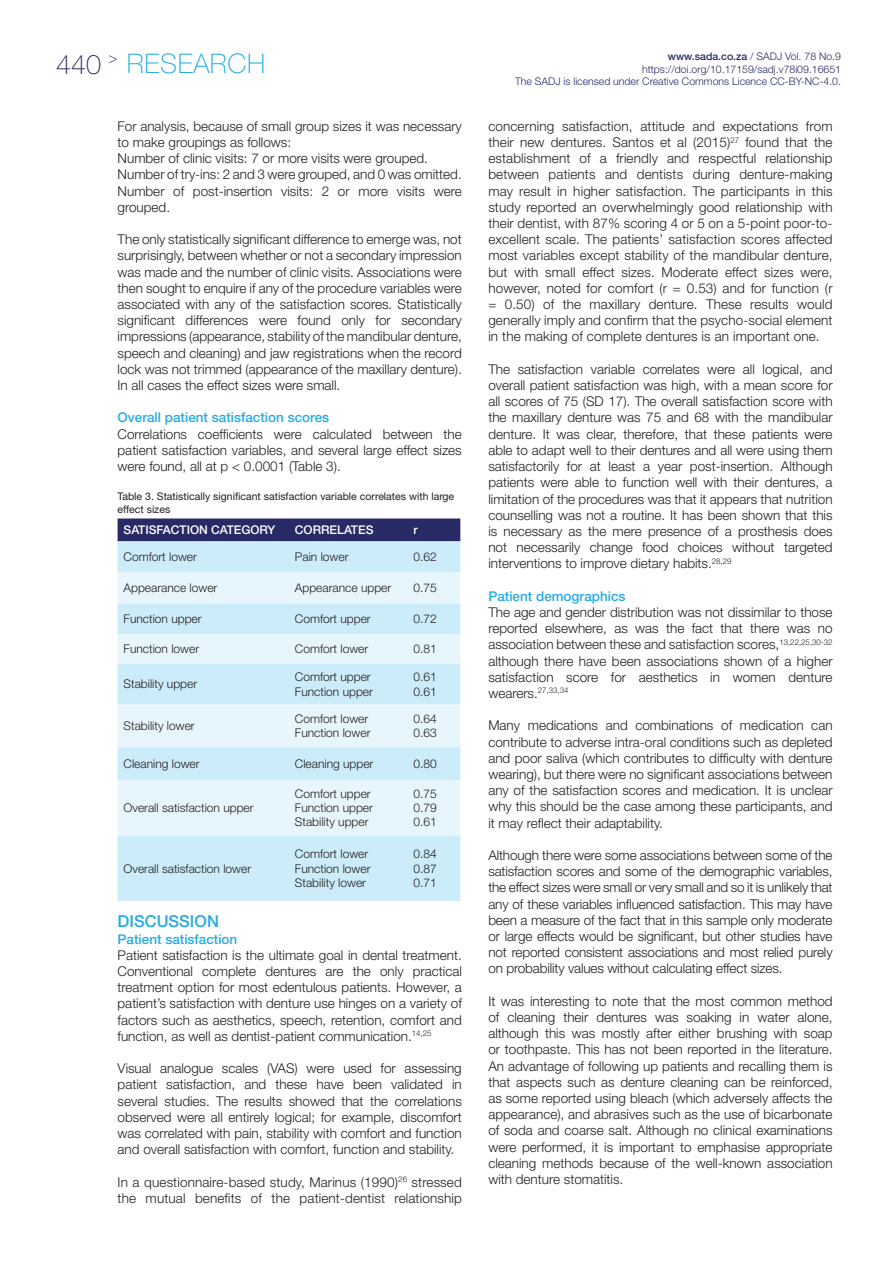
<style>
.page{position:relative;width:893px;height:1263px;background:#fff}
.page>*{position:absolute;margin:0;border:0;box-sizing:border-box;transform-origin:0 0}
.t1{font:100 27px "Helvetica Neue LT Std";letter-spacing:.02em;color:#27abe2}
.t2{font:500 16.5px "Helvetica Neue LT Std";color:#27abe2}
.t3{font:100 15px "Helvetica Neue LT Std";color:#282463}
.t4{font:300 13.5px/16.2px "Helvetica Neue LT Std";color:#231f20;text-align:justify}
.t5{font:500 13.5px "Helvetica Neue LT Std";color:#27abe2}
.t6{font:300 12px/14.4px "Helvetica Neue LT Std";color:#231f20}
.t7{font:500 12px "Helvetica Neue LT Std";color:#fff}
.t8{font:300 10.5px/12.6px "Helvetica Neue LT Std";color:#282a66;text-align:right}
.t9{font:10.5px/12.6px "Helvetica Neue LT Std";color:#231f20}
.s1{color:#282463}
.s2{font-weight:500}
</style>
<div class="page">
<div style="left:118px;top:518px;width:342px;height:23px;background:#282a66"></div>
<div style="left:118px;top:541px;width:342px;height:360px;background:#ccecf9"></div>
<svg style="left:118px;top:572px;width:342px;height:263px;fill:#e7f6fc"></svg>
<h1 class="t1" style="left:56px;top:48px;width:211px"><span class="s1">440</span> RESEARCH</h1>
<p class="t3" style="left:109px;top:50px;width:10px">&gt;</p>
<p class="t4" style="left:118px;top:118px;width:346px;text-align:left">For analysis, because of small group sizes it was necessary to make groupings as follows:<br>Number of clinic visits: 7 or more visits were grouped.<br>Number of try-ins: 2 and 3 were grouped, and 0 was omitted.<br>Number of post-insertion visits: 2 or more visits were grouped.</p>
<p class="t4" style="left:118px;top:231px;width:346px">The only statistically significant difference to emerge was, not surprisingly, between whether or not a secondary impression was made and the number of clinic visits. Associations were then sought to enquire if any of the procedure variables were associated with any of the satisfaction scores. Statistically significant differences were found only for secondary impressions (appearance, stability of the mandibular denture, speech and cleaning) and jaw registrations when the record lock was not trimmed (appearance of the maxillary denture).<br>In all cases the effect sizes were small.</p>
<p class="t5" style="left:118px;top:410px;width:213px">Overall patient satisfaction scores</p>
<p class="t4" style="left:118px;top:425px;width:346px">Correlations coefficients were calculated between the patient satisfaction variables, and several large effect sizes were found, all at p &lt; 0.0001 (Table 3).</p>
<p class="t9" style="left:118px;top:490px;width:338px">Table 3. Statistically significant satisfaction variable correlates with large effect sizes</p>
<p class="t7" style="left:124px;top:523px;width:153px">SATISFACTION CATEGORY</p>
<p class="t7" style="left:295px;top:523px;width:80px">CORRELATES</p>
<p class="t7" style="left:413px;top:523px;width:6px">r</p>
<p class="t6" style="left:124px;top:549px;width:75px">Comfort lower</p>
<p class="t6" style="left:295px;top:549px;width:55px">Pain lower</p>
<p class="t6" style="left:413px;top:549px;width:25px">0.62</p>
<p class="t6" style="left:124px;top:580px;width:95px">Appearance lower</p>
<p class="t6" style="left:295px;top:580px;width:98px">Appearance upper</p>
<p class="t6" style="left:413px;top:580px;width:25px">0.75</p>
<p class="t6" style="left:124px;top:612px;width:80px">Function upper</p>
<p class="t6" style="left:295px;top:612px;width:77px">Comfort upper</p>
<p class="t6" style="left:413px;top:612px;width:25px">0.72</p>
<p class="t6" style="left:124px;top:641px;width:77px">Function lower</p>
<p class="t6" style="left:295px;top:641px;width:75px">Comfort lower</p>
<p class="t6" style="left:413px;top:641px;width:25px">0.81</p>
<p class="t6" style="left:124px;top:676px;width:75px">Stability upper</p>
<p class="t6" style="left:295px;top:669px;width:80px">Comfort upper<br>Function upper</p>
<p class="t6" style="left:413px;top:669px;width:25px">0.61<br>0.61</p>
<p class="t6" style="left:124px;top:718px;width:73px">Stability lower</p>
<p class="t6" style="left:295px;top:711px;width:77px">Comfort lower<br>Function lower</p>
<p class="t6" style="left:413px;top:711px;width:25px">0.64<br>0.63</p>
<p class="t6" style="left:124px;top:756px;width:78px">Cleaning lower</p>
<p class="t6" style="left:295px;top:756px;width:80px">Cleaning upper</p>
<p class="t6" style="left:413px;top:756px;width:25px">0.80</p>
<p class="t6" style="left:124px;top:800px;width:132px">Overall satisfaction upper</p>
<p class="t6" style="left:295px;top:786px;width:80px">Comfort upper<br>Function upper<br>Stability upper</p>
<p class="t6" style="left:413px;top:786px;width:25px;text-align:justify">0.75<br>0.79<br>0.61</p>
<p class="t6" style="left:124px;top:861px;width:129px">Overall satisfaction lower</p>
<p class="t6" style="left:295px;top:846px;width:77px">Comfort lower<br>Function lower<br>Stability lower</p>
<p class="t6" style="left:413px;top:846px;width:25px;text-align:justify">0.84<br>0.87<br>0.71</p>
<p class="t2" style="left:118px;top:912px;width:103px">DISCUSSION</p>
<p class="t5" style="left:118px;top:931px;width:121px">Patient satisfaction</p>
<p class="t4" style="left:118px;top:947px;width:346px">Patient satisfaction is the ultimate goal in dental treatment.<br>Conventional complete dentures are the only practical treatment option for most edentulous patients. However, a patient’s satisfaction with denture use hinges on a variety of factors such as aesthetics, speech, retention, comfort and function, as well as dentist-patient communication.<sup>14,25</sup></p>
<p class="t4" style="left:118px;top:1060px;width:346px">Visual analogue scales (VAS) were used for assessing patient satisfaction, and these have been validated in several studies. The results showed that the correlations observed were all entirely logical; for example, discomfort was correlated with pain, stability with comfort and function and overall satisfaction with comfort, function and stability.</p>
<p class="t4" style="left:118px;top:1173px;width:346px">In a questionnaire-based study, Marinus (1990)<sup>26</sup> stressed the mutual benefits of the patient-dentist relationship</p>
<p class="t8" style="left:515px;top:50px;width:327px"><span class="s2">www.sada.co.za</span> / SADJ Vol. 78 No.9 https://doi.org/10.17159/sadj.v78i09.16651<br>The SADJ is licensed under Creative Commons Licence CC-BY-NC-4.0.</p>
<p class="t4" style="left:488px;top:118px;width:346px">concerning satisfaction, attitude and expectations from their new dentures. Santos et al (2015)<sup>27</sup> found that the establishment of a friendly and respectful relationship between patients and dentists during denture-making may result in higher satisfaction. The participants in this study reported an overwhelmingly good relationship with their dentist, with 87% scoring 4 or 5 on a 5-point poor-to&shy;excellent scale. The patients’ satisfaction scores affected most variables except stability of the mandibular denture, but with small effect sizes. Moderate effect sizes were, however, noted for comfort (r = 0.53) and for function (r = 0.50) of the maxillary denture. These results would generally imply and confirm that the psycho-social element in the making of complete dentures is an important one.</p>
<p class="t4" style="left:488px;top:361px;width:346px">The satisfaction variable correlates were all logical, and overall patient satisfaction was high, with a mean score for all scores of 75 (SD 17). The overall satisfaction score with the maxillary denture was 75 and 68 with the mandibular denture. It was clear, therefore, that these patients were able to adapt well to their dentures and all were using them satisfactorily for at least a year post-insertion. Although patients were able to function well with their dentures, a limitation of the procedures was that it appears that nutrition counselling was not a routine. It has been shown that this is necessary as the mere presence of a prosthesis does not necessarily change food choices without targeted interventions to improve dietary habits.<sup>28,29</sup></p>
<p class="t5" style="left:488px;top:588px;width:139px">Patient demographics</p>
<p class="t4" style="left:488px;top:604px;width:346px">The age and gender distribution was not dissimilar to those reported elsewhere, as was the fact that there was no association between these and satisfaction scores,<sup>13,22,25,30-32 </sup>although there have been associations shown of a higher satisfaction score for aesthetics in women denture wearers.<sup>27,33,34</sup></p>
<p class="t4" style="left:488px;top:717px;width:346px">Many medications and combinations of medication can contribute to adverse intra-oral conditions such as depleted and poor saliva (which contributes to difficulty with denture wearing), but there were no significant associations between any of the satisfaction scores and medication. It is unclear why this should be the case among these participants, and it may reflect their adaptability.</p>
<p class="t4" style="left:488px;top:847px;width:346px">Although there were some associations between some of the satisfaction scores and some of the demographic variables, the effect sizes were small or very small and so it is unlikely that any of these variables influenced satisfaction. This may have been a measure of the fact that in this sample only moderate or large effects would be significant, but other studies have not reported consistent associations and most relied purely on probability values without calculating effect sizes.</p>
<p class="t4" style="left:488px;top:992px;width:346px">It was interesting to note that the most common method of cleaning their dentures was soaking in water alone, although this was mostly after either brushing with soap or toothpaste. This has not been reported in the literature.<br>An advantage of following up patients and recalling them is that aspects such as denture cleaning can be reinforced, as some reported using bleach (which adversely affects the appearance), and abrasives such as the use of bicarbonate of soda and coarse salt. Although no clinical examinations were performed, it is important to emphasise appropriate cleaning methods because of the well-known association with denture stomatitis.</p>
</div>
